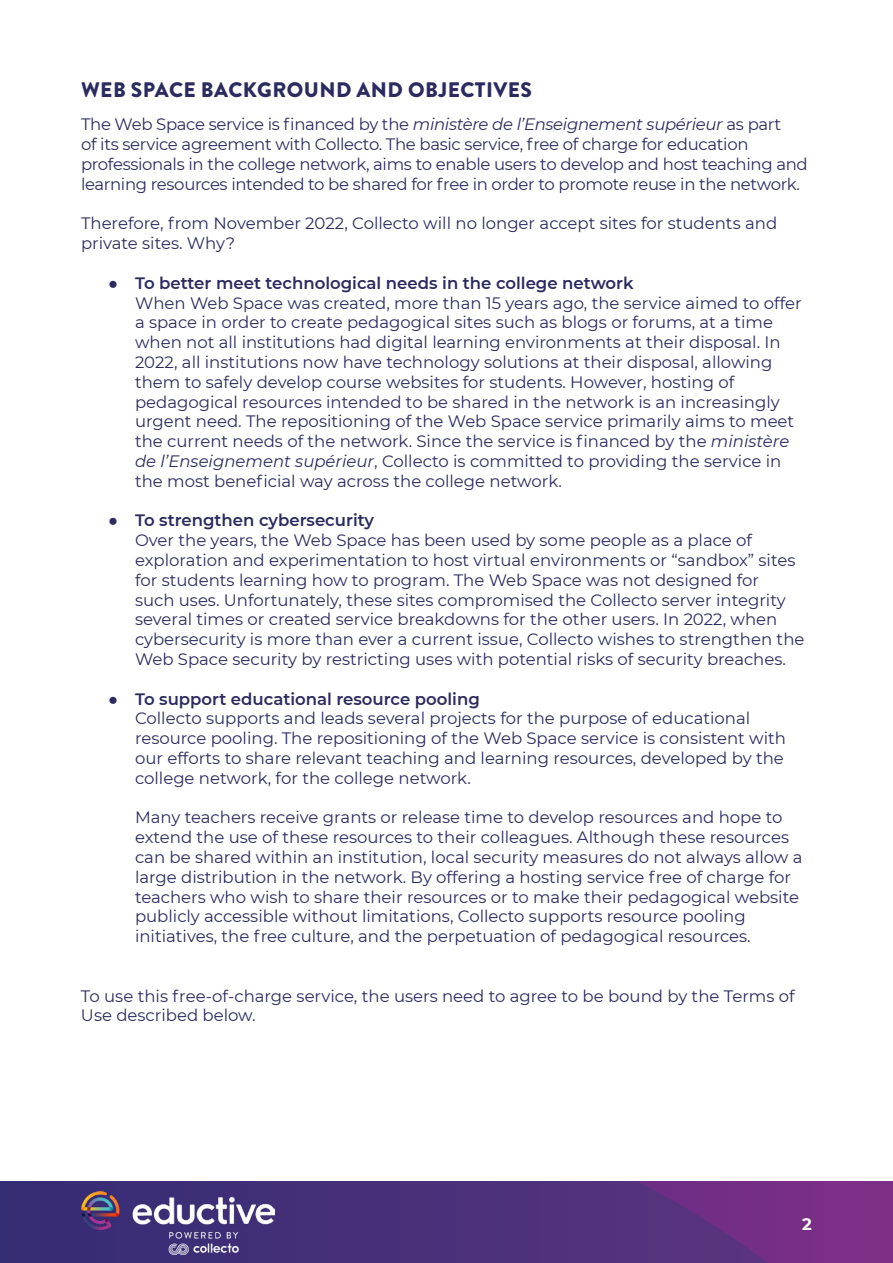
<style>
.page{position:relative;width:893px;height:1263px;background:#fff}
.page>*{position:absolute;margin:0;border:0;box-sizing:border-box;transform-origin:0 0}
.t1{font:900 21px "Brandon Grotesque";letter-spacing:.02em;color:#2b2b5f}
.t2{font:16.5px/19.8px "Montserrat";color:#2b2b5f}
.t3{font:16.5px/19.8px "Montserrat";letter-spacing:-.02em;color:#2b2b5f}
.t4{font:700 16.5px "Montserrat";color:#fff}
.s1{font-style:italic}
.s2{font-family:"Arial"}
.s3{font-weight:600}
</style>
<div class="page">
<img style="left:0;top:1182px;width:893px;height:81px">
<img style="left:81px;top:1191px;width:194px;height:63px">
<p class="t1" style="left:81px;top:75px;width:452px">WEB SPACE BACKGROUND AND OBJECTIVES</p>
<p class="t3" style="left:81px;top:114px;width:728px">The Web Space service is financed by the <span class="s1">ministère de l’Enseignement supérieur</span> as part<br>of its service agreement with Collecto. The basic service, free of charge for education professionals in the college network, aims to enable users to develop and host teaching and learning resources intended to be shared for free in order to promote reuse in the network.</p>
<p class="t2" style="left:81px;top:213px;width:698px">Therefore, from November 2022, Collecto will no longer accept sites for students and private sites. Why?</p>
<p class="t2" style="left:135px;top:272px;width:668px;text-indent:-27px"><span class="s2">●</span> <span class="s3">To better meet technological needs in the college network<br></span>When Web Space was created, more than 15 years ago, the service aimed to offer a space in order to create pedagogical sites such as blogs or forums, at a time when not all institutions had digital learning environments at their disposal. In 2022, all institutions now have technology solutions at their disposal, allowing them to safely develop course websites for students. However, hosting of pedagogical resources intended to be shared in the network is an increasingly urgent need. The repositioning of the Web Space service primarily aims to meet the current needs of the network. Since the service is financed by the <span class="s1">ministère de l’Enseignement supérieur</span>, Collecto is committed to providing the service in the most beneficial way across the college network.</p>
<p class="t2" style="left:135px;top:510px;width:671px;text-indent:-27px"><span class="s2">●</span> <span class="s3">To strengthen cybersecurity<br></span>Over the years, the Web Space has been used by some people as a place of exploration and experimentation to host virtual environments or “sandbox” sites for students learning how to program. The Web Space was not designed for<br>such uses. Unfortunately, these sites compromised the Collecto server integrity several times or created service breakdowns for the other users. In 2022, when cybersecurity is more than ever a current issue, Collecto wishes to strengthen the Web Space security by restricting uses with potential risks of security breaches.</p>
<p class="t2" style="left:135px;top:688px;width:653px;text-indent:-27px"><span class="s2">●</span> <span class="s3">To support educational resource pooling<br></span>Collecto supports and leads several projects for the purpose of educational resource pooling. The repositioning of the Web Space service is consistent with our efforts to share relevant teaching and learning resources, developed by the college network, for the college network.</p>
<p class="t2" style="left:135px;top:807px;width:669px">Many teachers receive grants or release time to develop resources and hope to extend the use of these resources to their colleagues. Although these resources can be shared within an institution, local security measures do not always allow a large distribution in the network. By offering a hosting service free of charge for teachers who wish to share their resources or to make their pedagogical website publicly accessible without limitations, Collecto supports resource pooling initiatives, the free culture, and the perpetuation of pedagogical resources.</p>
<p class="t2" style="left:81px;top:985px;width:715px">To use this free-of-charge service, the users need to agree to be bound by the Terms of<br>Use described below.</p>
<p class="t4" style="left:802px;top:1213px;width:11px">2</p>
</div>
